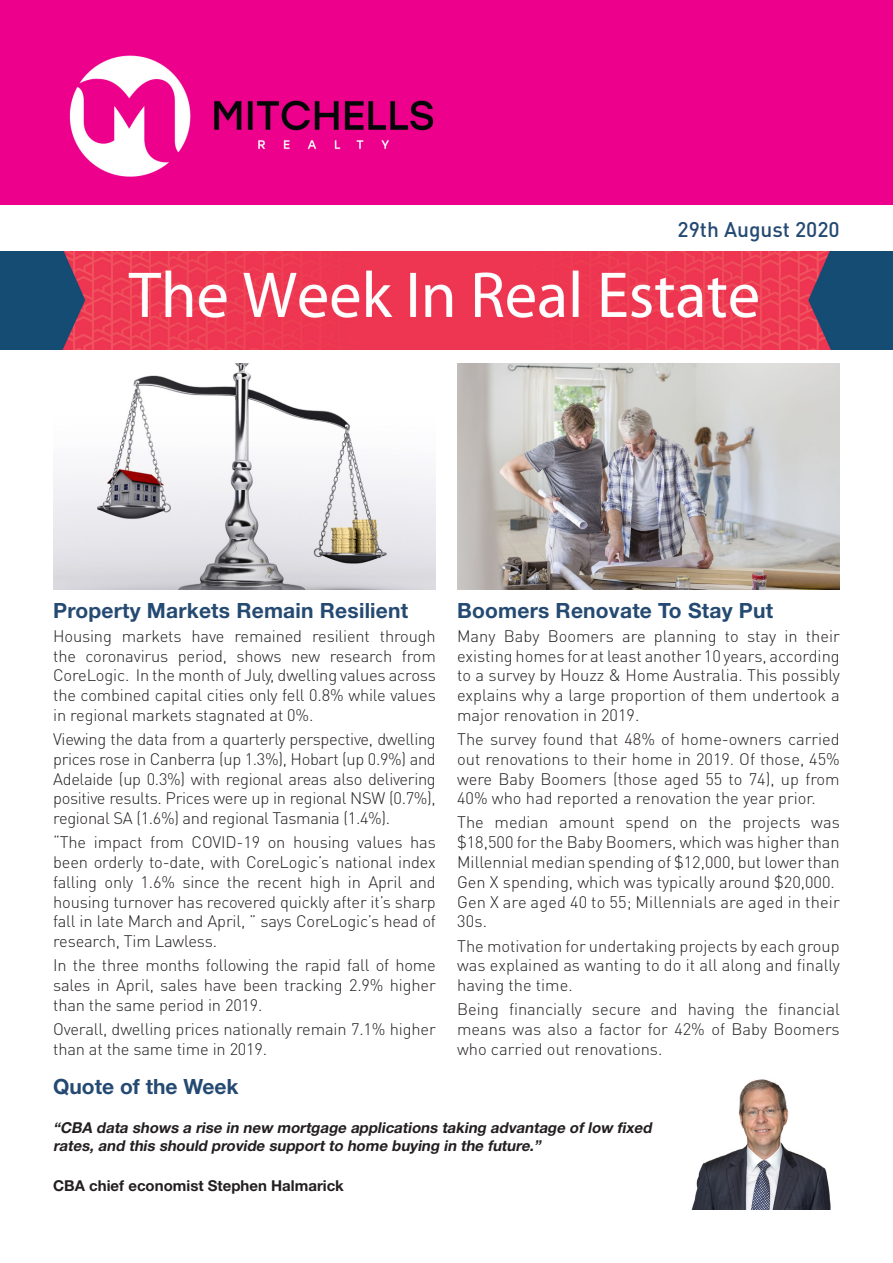
<style>
.page{position:relative;width:893px;height:1263px;background:#fff}
.page>*{position:absolute;margin:0;border:0;box-sizing:border-box;transform-origin:0 0}
.small_sub_header{font:700 21px "Helvetica Neue";letter-spacing:.01em;color:#254a72}
.small_sub_header-2{font:500 21px "DIN Pro";color:#254a72}
.Body_Copy{font:300 16.5px/19.8px "DIN Pro";letter-spacing:-.01em;color:#231f20;text-align:justify}
.Body_Copy-2{font:300 16.5px/19.8px "DIN Pro";letter-spacing:.01em;color:#231f20}
.Body_Copy-3{font:italic 700 15px/18px "Helvetica Neue";color:#231f20}
.Body_Copy-4{font:700 15px "Helvetica Neue";color:#231f20}
</style>
<div class="page">
<div style="left:0;top:0;width:893px;height:204px;background:#ed008c"></div>
<img style="left:69px;top:55px;width:364px;height:122px">
<img style="left:0;top:251px;width:893px;height:98px">
<img style="left:457px;top:364px;width:383px;height:226px">
<img style="left:53px;top:364px;width:383px;height:226px">
<img style="left:691px;top:1079px;width:140px;height:131px">
<p class="small_sub_header-2" style="left:677px;top:215px;width:164px">29th August 2020</p>
<p class="small_sub_header" style="left:53px;top:597px;width:357px">Property Markets Remain Resilient</p>
<p class="Body_Copy" style="left:53px;top:625px;width:384px">Housing markets have remained resilient through the coronavirus period, shows new research from CoreLogic. In the month of July, dwelling values across the combined capital cities only fell 0.8% while values in regional markets stagnated at 0%.</p>
<p class="Body_Copy" style="left:53px;top:728px;width:384px">Viewing the data from a quarterly perspective, dwelling prices rose in Canberra (up 1.3%), Hobart (up 0.9%) and Adelaide (up 0.3%) with regional areas also delivering positive results. Prices were up in regional NSW (0.7%), regional SA (1.6%) and regional Tasmania (1.4%).</p>
<p class="Body_Copy" style="left:53px;top:832px;width:384px">“The impact from COVID-19 on housing values has been orderly to-date, with CoreLogic’s national index falling only 1.6% since the recent high in April and housing turnover has recovered quickly after it’s sharp fall in late March and April, ” says CoreLogic’s head of research, Tim Lawless.</p>
<p class="Body_Copy" style="left:53px;top:955px;width:384px">In the three months following the rapid fall of home sales in April, sales have been tracking 2.9% higher than the same period in 2019.</p>
<p class="Body_Copy" style="left:53px;top:1018px;width:384px">Overall, dwelling prices nationally remain 7.1% higher than at the same time in 2019.</p>
<p class="small_sub_header" style="left:457px;top:597px;width:318px">Boomers Renovate To Stay Put</p>
<p class="Body_Copy" style="left:457px;top:625px;width:384px">Many Baby Boomers are planning to stay in their existing homes for at least another 10 years, according to a survey by Houzz &amp; Home Australia. This possibly explains why a large proportion of them undertook a major renovation in 2019.</p>
<p class="Body_Copy" style="left:457px;top:728px;width:384px">The survey found that 48% of home-owners carried out renovations to their home in 2019. Of those, 45% were Baby Boomers (those aged 55 to 74), up from 40% who had reported a renovation the year prior.</p>
<p class="Body_Copy" style="left:457px;top:812px;width:384px">The median amount spend on the projects was $18,500 for the Baby Boomers, which was higher than Millennial median spending of $12,000, but lower than Gen X spending, which was typically around $20,000.</p>
<p class="Body_Copy-2" style="left:457px;top:891px;width:384px">Gen X are aged 40 to 55; Millennials are aged in their<br>30s.</p>
<p class="Body_Copy" style="left:457px;top:935px;width:384px">The motivation for undertaking projects by each group was explained as wanting to do it all along and finally having the time.</p>
<p class="Body_Copy" style="left:457px;top:999px;width:384px">Being financially secure and having the financial means was also a factor for 42% of Baby Boomers who carried out renovations.</p>
<p class="small_sub_header" style="left:53px;top:1073px;width:187px">Quote of the Week</p>
<p class="Body_Copy-3" style="left:53px;top:1119px;width:603px">“CBA data shows a rise in new mortgage applications taking advantage of low fixed rates, and this should provide support to home buying in the future.”</p>
<p class="Body_Copy-4" style="left:53px;top:1176px;width:292px">CBA chief economist Stephen Halmarick</p>
</div>
